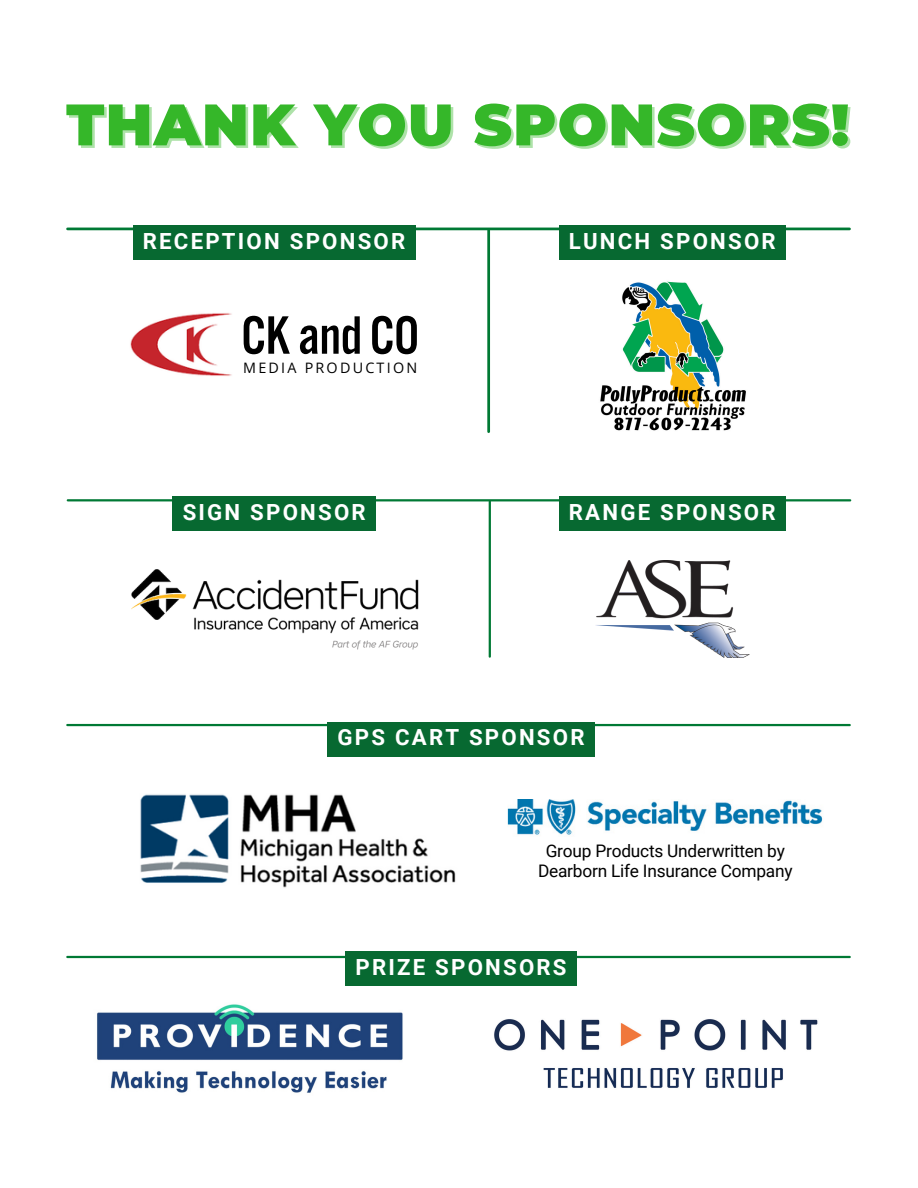
<style>
.page{position:relative;width:918px;height:1188px;background:#fff}
.page>*{position:absolute;margin:0;border:0;box-sizing:border-box;transform-origin:0 0}
.t1{font:900 58.35px "Montserrat";letter-spacing:.02em;color:#35b729}
.t2{font:56.1px "Alternate Gothic Pro No 3";letter-spacing:-.01em;color:#000}
.t3{font:700 22.2px "Roboto";letter-spacing:.1em;color:#fff}
.t4{font:17.25px/19.5px "Roboto";letter-spacing:-.015em;color:#000;text-align:center}
.t5{font:14.4px "Open Sans";letter-spacing:.155em;color:#000}
</style>
<div class="page">
<hr style="left:68px;top:228px;width:782px;height:2px;background:#007934">
<div style="left:133px;top:226px;width:282px;height:34px;background:#076931"></div>
<img style="left:130px;top:313px;width:102px;height:63px">
<img style="left:600px;top:281px;width:146px;height:150px">
<div style="left:559px;top:226px;width:227px;height:34px;background:#076931"></div>
<hr style="left:487px;top:230px;width:3px;height:202px;background:#007934">
<hr style="left:67px;top:724px;width:783px;height:2px;background:#007934">
<div style="left:328px;top:722px;width:267px;height:34px;background:#076931"></div>
<img style="left:140px;top:794px;width:316px;height:94px">
<img style="left:131px;top:569px;width:288px;height:81px">
<hr style="left:68px;top:499px;width:782px;height:2px;background:#007934">
<div style="left:173px;top:496px;width:203px;height:35px;background:#076931"></div>
<img style="left:595px;top:561px;width:154px;height:96px">
<div style="left:559px;top:496px;width:227px;height:35px;background:#076931"></div>
<hr style="left:489px;top:501px;width:2px;height:156px;background:#007934">
<hr style="left:67px;top:956px;width:783px;height:2px;background:#007934">
<div style="left:346px;top:951px;width:231px;height:35px;background:#076931"></div>
<img style="left:97px;top:1004px;width:306px;height:89px">
<img style="left:494px;top:1019px;width:324px;height:69px">
<img style="left:507px;top:800px;width:316px;height:35px">
<h3 class="t1" style="left:66px;top:89px;width:785px">THANK YOU SPONSORS!</h3>
<h1 class="t3" style="left:143px;top:229px;width:264px">RECEPTION SPONSOR</h1>
<h3 class="t2" style="left:241px;top:307px;width:180px">CK and CO</h3>
<p class="t5" style="left:243px;top:358px;width:175px">MEDIA PRODUCTION</p>
<h2 class="t3" style="left:569px;top:229px;width:208px">LUNCH SPONSOR</h2>
<h3 class="t3" style="left:183px;top:499px;width:185px">SIGN SPONSOR</h3>
<p class="t3" style="left:569px;top:499px;width:208px">RANGE SPONSOR</p>
<p class="t3" style="left:338px;top:725px;width:249px">GPS CART SPONSOR</p>
<p class="t4" style="left:538px;top:842px;width:256px">Group Products Underwritten by<br>Dearborn Life Insurance Company</p>
<h3 class="t3" style="left:356px;top:954px;width:213px">PRIZE SPONSORS</h3>
</div>
